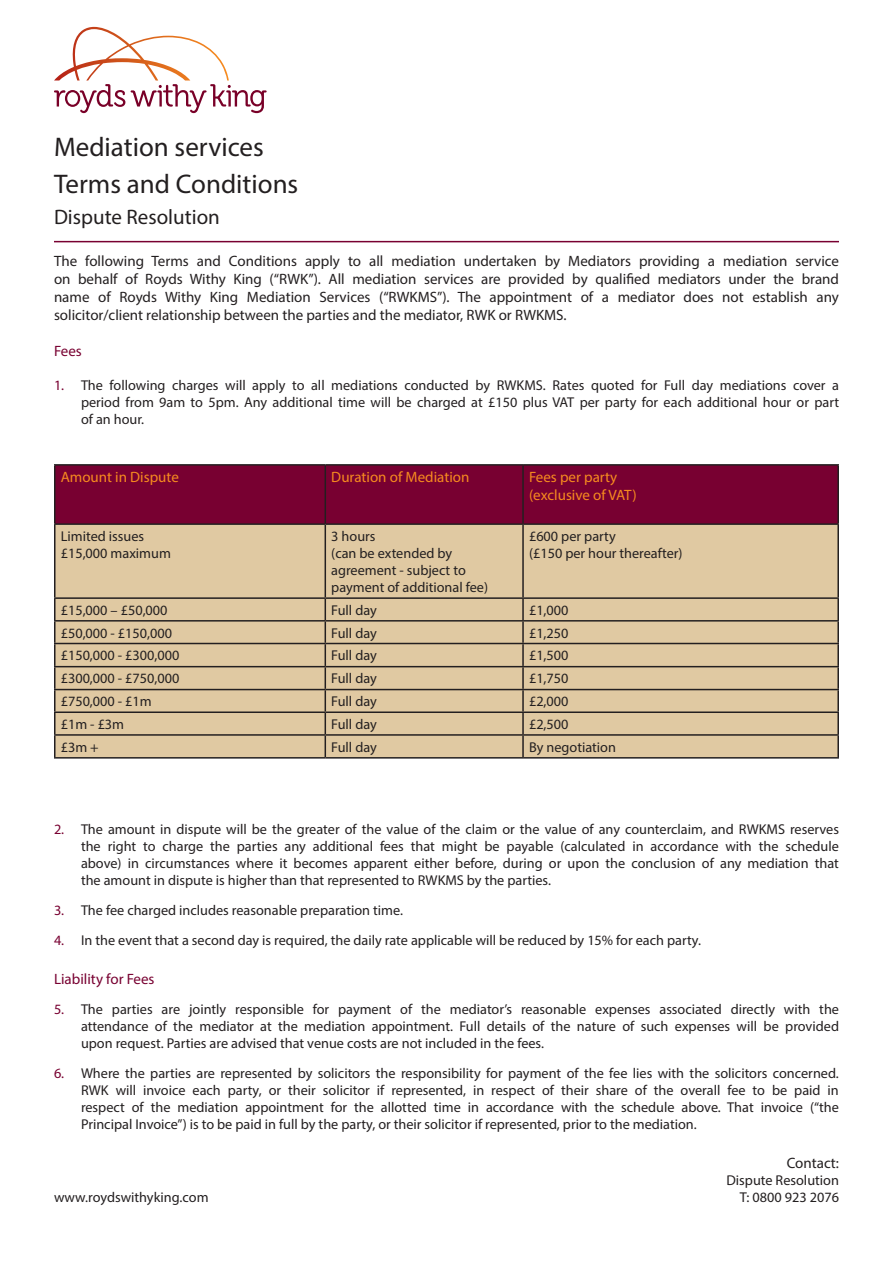
<style>
.page{position:relative;width:893px;height:1263px;background:#fff}
.page>*{position:absolute;margin:0;border:0;box-sizing:border-box;transform-origin:0 0}
.t1{font:27px "Myriad Pro";color:#231f20}
.t2{font:21px "Myriad Pro";color:#231f20}
.t3{font:15px/18px "Myriad Pro";color:#231f20;text-align:justify}
.t4{font:15px "Myriad Pro";color:#f68b1f}
.t5{font:15px "Myriad Pro";color:#780031}
.t6{font:14.25px/17.1px "Myriad Pro";color:#231f20;text-align:justify}
.s1{color:#780031}
</style>
<div class="page">
<svg style="left:54px;top:27px;width:213px;height:86px"></svg>
<div style="left:56px;top:466px;width:781px;height:57px;background:#780031"></div>
<div style="left:56px;top:525px;width:781px;height:232px;background:#e0c9a2"></div>
<hr style="left:54px;top:464px;width:271px;height:2px;background:#231f20">
<hr style="left:54px;top:466px;width:2px;height:57px;background:#231f20">
<hr style="left:325px;top:464px;width:198px;height:2px;background:#231f20">
<hr style="left:325px;top:466px;width:1px;height:57px;background:#231f20">
<hr style="left:523px;top:464px;width:316px;height:2px;background:#231f20">
<hr style="left:522px;top:466px;width:2px;height:57px;background:#231f20">
<hr style="left:837px;top:466px;width:2px;height:57px;background:#231f20">
<hr style="left:54px;top:523px;width:271px;height:2px;background:#231f20">
<hr style="left:54px;top:525px;width:2px;height:72px;background:#231f20">
<hr style="left:325px;top:523px;width:198px;height:2px;background:#231f20">
<hr style="left:325px;top:525px;width:1px;height:72px;background:#231f20">
<hr style="left:523px;top:523px;width:316px;height:2px;background:#231f20">
<hr style="left:522px;top:525px;width:2px;height:72px;background:#231f20">
<hr style="left:837px;top:525px;width:2px;height:72px;background:#231f20">
<hr style="left:54px;top:597px;width:271px;height:2px;background:#231f20">
<hr style="left:54px;top:599px;width:2px;height:21px;background:#231f20">
<hr style="left:325px;top:597px;width:198px;height:2px;background:#231f20">
<hr style="left:523px;top:597px;width:316px;height:2px;background:#231f20">
<hr style="left:522px;top:599px;width:2px;height:21px;background:#231f20">
<hr style="left:837px;top:599px;width:2px;height:21px;background:#231f20">
<hr style="left:54px;top:620px;width:271px;height:1px;background:#231f20">
<hr style="left:54px;top:621px;width:2px;height:22px;background:#231f20">
<hr style="left:325px;top:620px;width:198px;height:1px;background:#231f20">
<hr style="left:523px;top:620px;width:316px;height:1px;background:#231f20">
<hr style="left:522px;top:621px;width:2px;height:22px;background:#231f20">
<hr style="left:837px;top:621px;width:2px;height:22px;background:#231f20">
<hr style="left:54px;top:643px;width:271px;height:1px;background:#231f20">
<hr style="left:54px;top:644px;width:2px;height:22px;background:#231f20">
<hr style="left:325px;top:643px;width:198px;height:1px;background:#231f20">
<hr style="left:523px;top:643px;width:316px;height:1px;background:#231f20">
<hr style="left:522px;top:644px;width:2px;height:22px;background:#231f20">
<hr style="left:837px;top:644px;width:2px;height:22px;background:#231f20">
<hr style="left:54px;top:666px;width:271px;height:1px;background:#231f20">
<hr style="left:54px;top:667px;width:2px;height:22px;background:#231f20">
<hr style="left:325px;top:666px;width:198px;height:1px;background:#231f20">
<hr style="left:523px;top:666px;width:316px;height:1px;background:#231f20">
<hr style="left:522px;top:667px;width:2px;height:22px;background:#231f20">
<hr style="left:837px;top:667px;width:2px;height:22px;background:#231f20">
<hr style="left:54px;top:689px;width:271px;height:1px;background:#231f20">
<hr style="left:54px;top:690px;width:2px;height:21px;background:#231f20">
<hr style="left:325px;top:689px;width:198px;height:1px;background:#231f20">
<hr style="left:523px;top:689px;width:316px;height:1px;background:#231f20">
<hr style="left:522px;top:690px;width:2px;height:21px;background:#231f20">
<hr style="left:837px;top:690px;width:2px;height:21px;background:#231f20">
<hr style="left:54px;top:711px;width:271px;height:2px;background:#231f20">
<hr style="left:54px;top:713px;width:2px;height:21px;background:#231f20">
<hr style="left:325px;top:711px;width:198px;height:2px;background:#231f20">
<hr style="left:523px;top:711px;width:316px;height:2px;background:#231f20">
<hr style="left:522px;top:713px;width:2px;height:21px;background:#231f20">
<hr style="left:837px;top:713px;width:2px;height:21px;background:#231f20">
<hr style="left:54px;top:734px;width:271px;height:2px;background:#231f20">
<hr style="left:54px;top:736px;width:2px;height:21px;background:#231f20">
<hr style="left:325px;top:734px;width:198px;height:2px;background:#231f20">
<svg style="left:325px;top:599px;width:1px;height:158px"></svg>
<hr style="left:523px;top:734px;width:316px;height:2px;background:#231f20">
<hr style="left:522px;top:736px;width:2px;height:21px;background:#231f20">
<hr style="left:837px;top:736px;width:2px;height:21px;background:#231f20">
<hr style="left:54px;top:757px;width:271px;height:1px;background:#231f20">
<hr style="left:325px;top:757px;width:198px;height:1px;background:#231f20">
<hr style="left:523px;top:757px;width:316px;height:1px;background:#231f20">
<hr style="left:54px;top:241px;width:785px;height:1px;background:#780031">
<p class="t1" style="left:54px;top:131px;width:211px">Mediation services</p>
<p class="t1" style="left:54px;top:167px;width:246px">Terms and Conditions</p>
<p class="t2" style="left:54px;top:204px;width:167px">Dispute Resolution</p>
<p class="t3" style="left:54px;top:252px;width:786px">The following Terms and Conditions apply to all mediation undertaken by Mediators providing a mediation service on behalf of Royds Withy King (“RWK”). All mediation services are provided by qualified mediators under the brand name of Royds Withy King Mediation Services (“RWKMS”). The appointment of a mediator does not establish any solicitor/client relationship between the parties and the mediator, RWK or RWKMS.</p>
<p class="t5" style="left:54px;top:341px;width:29px">Fees</p>
<p class="t6" style="left:81px;top:376px;width:760px;text-indent:-27px"><span class="s1">1.</span> The following charges will apply to all mediations conducted by RWKMS. Rates quoted for Full day mediations cover a period from 9am to 5pm. Any additional time will be charged at £150 plus VAT per party for each additional hour or part of an hour.</p>
<p class="t4" style="left:61px;top:468px;width:120px">Amount in Dispute</p>
<p class="t4" style="left:331px;top:468px;width:140px">Duration of Mediation</p>
<p class="t4" style="left:529px;top:468px;width:90px">Fees per party</p>
<p class="t4" style="left:529px;top:486px;width:109px">(exclusive of VAT)</p>
<p class="t6" style="left:61px;top:527px;width:85px">Limited issues</p>
<p class="t6" style="left:61px;top:544px;width:112px">£15,000 maximum</p>
<p class="t6" style="left:331px;top:527px;width:46px">3 hours</p>
<p class="t6" style="left:331px;top:544px;width:158px;text-align:left">(can be extended by agreement - subject to payment of additional fee)</p>
<p class="t6" style="left:529px;top:527px;width:88px">£600 per party</p>
<p class="t6" style="left:529px;top:544px;width:155px">(£150 per hour thereafter)</p>
<p class="t6" style="left:61px;top:601px;width:108px">£15,000 – £50,000</p>
<p class="t6" style="left:331px;top:601px;width:47px">Full day</p>
<p class="t6" style="left:529px;top:601px;width:41px">£1,000</p>
<p class="t6" style="left:61px;top:624px;width:113px">£50,000 - £150,000</p>
<p class="t6" style="left:331px;top:624px;width:47px">Full day</p>
<p class="t6" style="left:529px;top:624px;width:41px">£1,250</p>
<p class="t6" style="left:61px;top:647px;width:120px">£150,000 - £300,000</p>
<p class="t6" style="left:331px;top:647px;width:47px">Full day</p>
<p class="t6" style="left:529px;top:647px;width:41px">£1,500</p>
<p class="t6" style="left:61px;top:670px;width:120px">£300,000 - £750,000</p>
<p class="t6" style="left:331px;top:670px;width:47px">Full day</p>
<p class="t6" style="left:529px;top:670px;width:41px">£1,750</p>
<p class="t6" style="left:61px;top:693px;width:93px">£750,000 - £1m</p>
<p class="t6" style="left:331px;top:693px;width:47px">Full day</p>
<p class="t6" style="left:529px;top:693px;width:41px">£2,000</p>
<p class="t6" style="left:61px;top:715px;width:65px">£1m - £3m</p>
<p class="t6" style="left:331px;top:715px;width:47px">Full day</p>
<p class="t6" style="left:529px;top:715px;width:41px">£2,500</p>
<p class="t6" style="left:61px;top:738px;width:40px">£3m +</p>
<p class="t6" style="left:331px;top:738px;width:47px">Full day</p>
<p class="t6" style="left:529px;top:738px;width:88px">By negotiation</p>
<p class="t6" style="left:81px;top:820px;width:760px;text-indent:-27px"><span class="s1">2.</span> The amount in dispute will be the greater of the value of the claim or the value of any counterclaim, and RWKMS reserves the right to charge the parties any additional fees that might be payable (calculated in accordance with the schedule above) in circumstances where it becomes apparent either before, during or upon the conclusion of any mediation that the amount in dispute is higher than that represented to RWKMS by the parties.</p>
<p class="t6" style="left:54px;top:901px;width:351px"><span class="s1">3.</span> The fee charged includes reasonable preparation time.</p>
<p class="t6" style="left:54px;top:931px;width:648px"><span class="s1">4.</span> In the event that a second day is required, the daily rate applicable will be reduced by 15% for each party.</p>
<p class="t5" style="left:54px;top:970px;width:102px">Liability for Fees</p>
<p class="t6" style="left:81px;top:1000px;width:760px;text-indent:-27px"><span class="s1">5.</span> The parties are jointly responsible for payment of the mediator’s reasonable expenses associated directly with the attendance of the mediator at the mediation appointment. Full details of the nature of such expenses will be provided upon request. Parties are advised that venue costs are not included in the fees.</p>
<p class="t6" style="left:81px;top:1064px;width:759px;text-indent:-27px"><span class="s1">6.</span> Where the parties are represented by solicitors the responsibility for payment of the fee lies with the solicitors concerned.<br>RWK will invoice each party, or their solicitor if represented, in respect of their share of the overall fee to be paid in respect of the mediation appointment for the allotted time in accordance with the schedule above. That invoice (“the Principal Invoice”) is to be paid in full by the party, or their solicitor if represented, prior to the mediation.</p>
<p class="t3" style="left:787px;top:1154px;width:54px">Contact:</p>
<p class="t6" style="left:726px;top:1171px;width:114px">Dispute Resolution</p>
<p class="t6" style="left:54px;top:1188px;width:156px">www.roydswithyking.com</p>
<p class="t6" style="left:740px;top:1188px;width:101px">T: 0800 923 2076</p>
</div>
